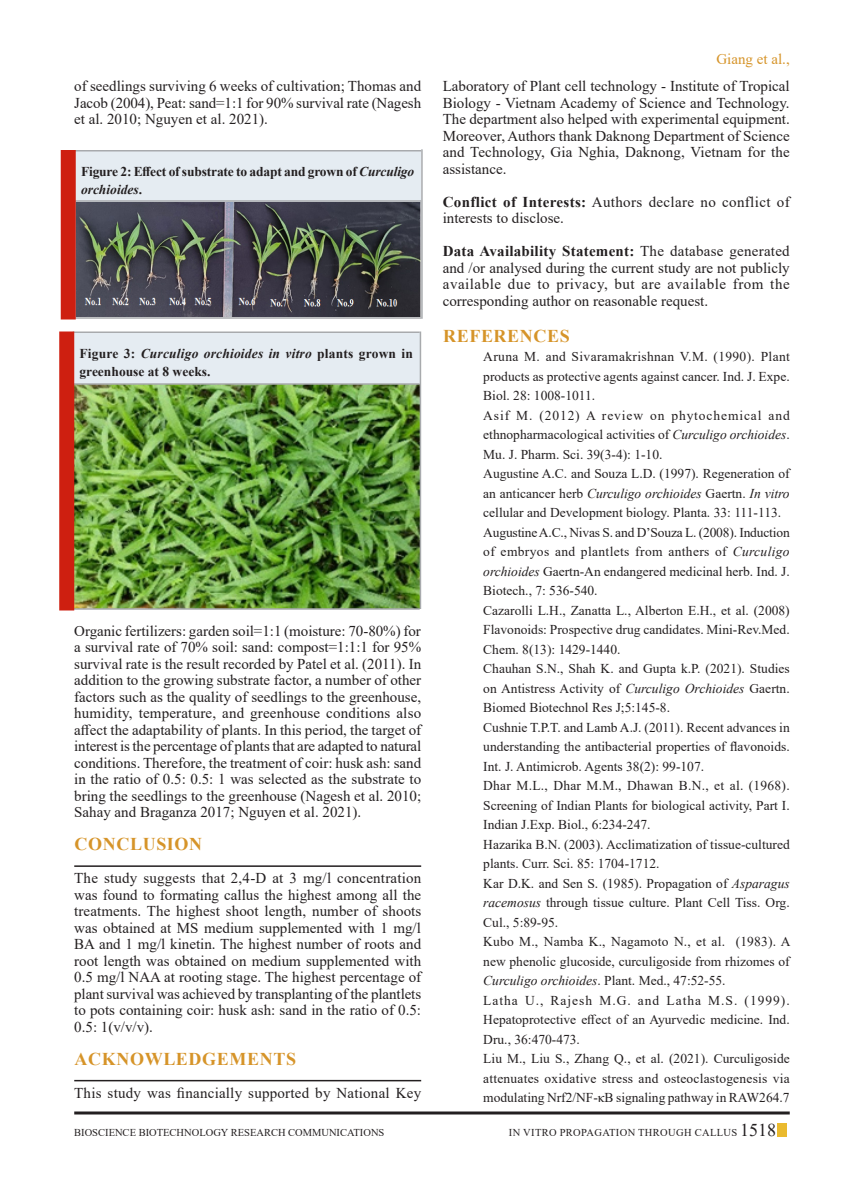
<style>
.page{position:relative;width:864px;height:1188px;background:#fff}
.page>*{position:absolute;margin:0;border:0;box-sizing:border-box;transform-origin:0 0}
.Body_text{font:700 18px "Times New Roman";letter-spacing:.035em;color:#d69429}
.References{font:700 18px "Times New Roman";letter-spacing:.035em;color:#d69429}
.Body_text-2{font:15px/16.5px "Times New Roman";color:#231f20;text-align:justify}
.Body_text-3{font:15px "Times New Roman";color:#d69429}
.References-2{font:13.5px/19.5px "Times New Roman";color:#231f20;text-align:justify}
.Body_text-4{font:700 13.5px/18px "Times New Roman";letter-spacing:-.01em;color:#231f20}
.t1{font:10.5px "Times New Roman";color:#231f20}
.t2{font:10.5px "Times New Roman";letter-spacing:.035em;color:#231f20}
.s1{font-style:italic}
.s2{font-weight:700}
.s3{font-size:18px}
</style>
<div class="page">
<img style="left:76px;top:202px;width:345px;height:115px">
<div style="left:74px;top:150px;width:347px;height:52px;background:#e5ecf2"></div>
<hr style="left:74px;top:150px;width:347px;height:2px;background:#a8aaad">
<hr style="left:74px;top:200px;width:347px;height:2px;background:#a8aaad">
<hr style="left:74px;top:317px;width:347px;height:2px;background:#a8aaad">
<hr style="left:421px;top:149px;width:2px;height:170px;background:#a8aaad">
<div style="left:61px;top:150px;width:15px;height:170px;background:#ce1f10"></div>
<img style="left:74px;top:385px;width:346px;height:223px">
<div style="left:73px;top:332px;width:347px;height:52px;background:#e5ecf2"></div>
<hr style="left:73px;top:332px;width:347px;height:1px;background:#a8aaad">
<hr style="left:73px;top:383px;width:347px;height:2px;background:#a8aaad">
<hr style="left:73px;top:608px;width:347px;height:2px;background:#a8aaad">
<hr style="left:420px;top:332px;width:1px;height:277px;background:#a8aaad">
<div style="left:59px;top:332px;width:15px;height:278px;background:#ce1f10"></div>
<hr style="left:74px;top:865px;width:347px;height:2px;background:#231f20">
<hr style="left:74px;top:1080px;width:347px;height:1px;background:#231f20">
<div style="left:777px;top:1124px;width:10px;height:13px;background:#eaba2e"></div>
<hr style="left:74px;top:1112px;width:716px;height:2px;background:#231f20">
<p class="Body_text-2" style="left:74px;top:78px;width:348px">of seedlings surviving 6 weeks of cultivation; Thomas and Jacob (2004), Peat: sand=1:1 for 90% survival rate (Nagesh et al. 2010; Nguyen et al. 2021).</p>
<p class="Body_text-4" style="left:81px;top:162px;width:335px">Figure 2: Effect of substrate to adapt and grown of <span class="s1">Curculigo orchioides</span>.</p>
<p class="Body_text-4" style="left:80px;top:344px;width:335px">Figure 3: <span class="s1">Curculigo orchioides in vitro</span> plants grown in greenhouse at 8 weeks.</p>
<p class="Body_text-2" style="left:74px;top:622px;width:349px">Organic fertilizers: garden soil=1:1 (moisture: 70-80%) for a survival rate of 70% soil: sand: compost=1:1:1 for 95% survival rate is the result recorded by Patel et al. (2011). In addition to the growing substrate factor, a number of other factors such as the quality of seedlings to the greenhouse, humidity, temperature, and greenhouse conditions also affect the adaptability of plants. In this period, the target of interest is the percentage of plants that are adapted to natural conditions. Therefore, the treatment of coir: husk ash: sand in the ratio of 0.5: 0.5: 1 was selected as the substrate to bring the seedlings to the greenhouse (Nagesh et al. 2010; Sahay and Braganza 2017; Nguyen et al. 2021).</p>
<p class="Body_text" style="left:75px;top:831px;width:129px">CONCLUSION</p>
<p class="Body_text-2" style="left:74px;top:870px;width:349px">The study suggests that 2,4-D at 3 mg/l concentration was found to formating callus the highest among all the treatments. The highest shoot length, number of shoots was obtained at MS medium supplemented with 1 mg/l BA and 1 mg/l kinetin. The highest number of roots and root length was obtained on medium supplemented with 0.5 mg/l NAA at rooting stage. The highest percentage of plant survival was achieved by transplanting of the plantlets to pots containing coir: husk ash: sand in the ratio of 0.5:<br>0.5: 1(v/v/v).</p>
<p class="Body_text" style="left:75px;top:1046px;width:223px">ACKNOWLEDGEMENTS</p>
<p class="Body_text-2" style="left:74px;top:1084px;width:348px">This study was financially supported by National Key</p>
<p class="Body_text-3" style="left:716px;top:48px;width:75px">Giang et al.,</p>
<p class="Body_text-2" style="left:443px;top:78px;width:348px">Laboratory of Plant cell technology - Institute of Tropical Biology - Vietnam Academy of Science and Technology.<br>The department also helped with experimental equipment.<br>Moreover, Authors thank Daknong Department of Science and Technology, Gia Nghia, Daknong, Vietnam for the assistance.</p>
<p class="Body_text-2" style="left:443px;top:193px;width:348px"><span class="s2">Conflict of Interests:</span> Authors declare no conflict of interests to disclose.</p>
<p class="Body_text-2" style="left:443px;top:243px;width:348px"><span class="s2">Data Availability Statement:</span> The database generated and /or analysed during the current study are not publicly available due to privacy, but are available from the corresponding author on reasonable request.</p>
<p class="References" style="left:443px;top:323px;width:128px">REFERENCES</p>
<p class="References-2" style="left:483px;top:347px;width:308px">Aruna M. and Sivaramakrishnan V.M. (1990). Plant products as protective agents against cancer. Ind. J. Expe.<br>Biol. 28: 1008-1011.</p>
<p class="References-2" style="left:483px;top:405px;width:308px">Asif M. (2012) A review on phytochemical and ethnopharmacological activities of <span class="s1">Curculigo orchioides</span>.<br>Mu. J. Pharm. Sci. 39(3‐4): 1‐10.</p>
<p class="References-2" style="left:483px;top:464px;width:308px">Augustine A.C. and Souza L.D. (1997). Regeneration of an anticancer herb <span class="s1">Curculigo orchioides</span> Gaertn. <span class="s1">In vitro </span>cellular and Development biology. Planta. 33: 111-113.</p>
<p class="References-2" style="left:483px;top:522px;width:308px">Augustine A.C., Nivas S. and D’Souza L. (2008). Induction of embryos and plantlets from anthers of <span class="s1">Curculigo orchioides</span> Gaertn-An endangered medicinal herb. Ind. J.<br>Biotech., 7: 536-540.</p>
<p class="References-2" style="left:483px;top:600px;width:308px">Cazarolli L.H., Zanatta L., Alberton E.H., et al. (2008)<br>Flavonoids: Prospective drug candidates. Mini‐Rev.Med.<br>Chem. 8(13): 1429‐1440.</p>
<p class="References-2" style="left:483px;top:659px;width:308px">Chauhan S.N., Shah K. and Gupta k.P. (2021). Studies on Antistress Activity of <span class="s1">Curculigo Orchioides</span> Gaertn.<br>Biomed Biotechnol Res J;5:145-8.</p>
<p class="References-2" style="left:483px;top:717px;width:308px">Cushnie T.P.T. and Lamb A.J. (2011). Recent advances in understanding the antibacterial properties of flavonoids.<br>Int. J. Antimicrob. Agents 38(2): 99‐107.</p>
<p class="References-2" style="left:483px;top:776px;width:308px">Dhar M.L., Dhar M.M., Dhawan B.N., et al. (1968).<br>Screening of Indian Plants for biological activity, Part I.<br>Indian J.Exp. Biol., 6:234-247.</p>
<p class="References-2" style="left:443px;top:834px;width:26px">H</p>
<p class="References-2" style="left:483px;top:834px;width:308px;text-indent:10px">azarika B.N. (2003). Acclimatization of tissue-cultured plants. Curr. Sci. 85: 1704-1712.</p>
<p class="References-2" style="left:483px;top:873px;width:308px">Kar D.K. and Sen S. (1985). Propagation of <span class="s1">Asparagus racemosus</span> through tissue culture. Plant Cell Tiss. Org.<br>Cul., 5:89-95.</p>
<p class="References-2" style="left:483px;top:932px;width:309px">Kubo M., Namba K., Nagamoto N., et al. (1983). A new phenolic glucoside, curculigoside from rhizomes of <span class="s1">Curculigo orchioides</span>. Plant. Med., 47:52-55.</p>
<p class="References-2" style="left:443px;top:990px;width:26px">L</p>
<p class="References-2" style="left:483px;top:990px;width:308px;text-indent:9px">atha U., Rajesh M.G. and Latha M.S. (1999).<br>Hepatoprotective effect of an Ayurvedic medicine. Ind.<br>Dru., 36:470-473.</p>
<p class="References-2" style="left:443px;top:1049px;width:26px">L</p>
<p class="References-2" style="left:483px;top:1049px;width:308px;text-indent:8px">iu M., Liu S., Zhang Q., et al. (2021). Curculigoside attenuates oxidative stress and osteoclastogenesis via modulating Nrf2/NF-κB signaling pathway in RAW264.7</p>
<p class="t1" style="left:74px;top:1125px;width:126px">BIOSCIENCE BIOTECHNOLOG</p>
<p class="t1" style="left:221px;top:1125px;width:165px">Y RE SEARCH COMMUNICATIONS</p>
<p class="t2" style="left:509px;top:1125px;width:269px">In Vitro Propagation Through Callus <span class="s3">1518</span></p>
</div>
